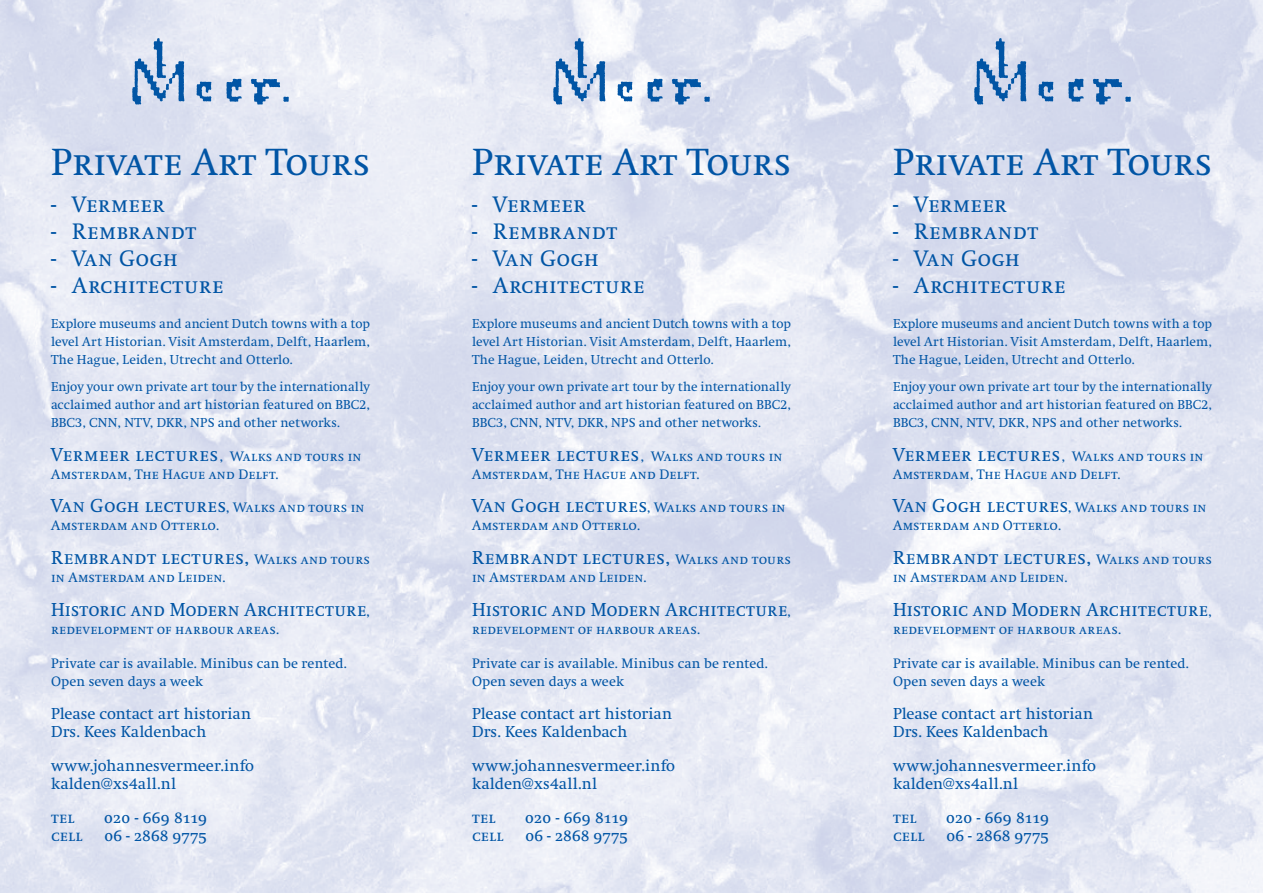
<style>
.page{position:relative;width:1263px;height:893px;background:#fff}
.page>*{position:absolute;margin:0;border:0;box-sizing:border-box;transform-origin:0 0}
.t1{font:39.3px "Swift SC";color:#0155a5}
.t2{font:23.25px "Swift SC";letter-spacing:.015em;color:#0155a5}
.t3{font:19.5px "Swift SC";letter-spacing:.015em;color:#0155a5}
.t4{font:16.5px/18px "Swift";letter-spacing:.005em;color:#0155a5}
.t5{font:16.5px "Swift SC";color:#0155a5}
.t6{font:14.25px/18px "Swift SC";letter-spacing:.02em;color:#0155a5}
.t7{font:14.25px/18px "Swift";letter-spacing:.01em;color:#0155a5}
.t8{font:13.5px/18px "Swift";letter-spacing:.01em;color:#0155a5;text-align:justify}
.s1{font-size:19.5px}
.s2{font-size:14.25px}
</style>
<div class="page">
<img style="left:0;top:0;width:1263px;height:893px">
<svg style="left:671px;top:79px;width:39px;height:26px"></svg>
<svg style="left:647px;top:79px;width:16px;height:23px"></svg>
<svg style="left:553px;top:38px;width:52px;height:67px;background:#a1bcdc"></svg>
<svg style="left:617px;top:81px;width:16px;height:21px"></svg>
<svg style="left:1092px;top:79px;width:39px;height:26px"></svg>
<svg style="left:1068px;top:79px;width:16px;height:23px"></svg>
<svg style="left:974px;top:38px;width:52px;height:67px;background:#99b5d8"></svg>
<svg style="left:1038px;top:81px;width:16px;height:21px"></svg>
<svg style="left:251px;top:79px;width:38px;height:26px"></svg>
<svg style="left:226px;top:79px;width:16px;height:23px"></svg>
<svg style="left:132px;top:38px;width:52px;height:67px;background:#9ebadb"></svg>
<svg style="left:196px;top:81px;width:16px;height:21px"></svg>
<h1 class="t1" style="left:51px;top:141px;width:320px">Private Art Tours</h1>
<h2 class="t2" style="left:51px;top:192px;width:115px">- Vermeer</h2>
<h2 class="t2" style="left:51px;top:219px;width:147px">- Rembrandt</h2>
<h2 class="t2" style="left:51px;top:246px;width:128px">- Van Gogh</h2>
<h2 class="t2" style="left:51px;top:273px;width:174px">- Architecture</h2>
<p class="t8" style="left:51px;top:315px;width:320px">Explore museums and ancient Dutch towns with a top level Art Historian. Visit Amsterdam, Delft, Haarlem, The Hague, Leiden, Utrecht and Otterlo.</p>
<p class="t8" style="left:51px;top:378px;width:320px">Enjoy your own private art tour by the internatio-nally acclaimed author and art historian featured on BBC2, BBC3, CNN, NTV, DKR, NPS and other networks.</p>
<p class="t6" style="left:51px;top:447px;width:312px"><span class="s1">Vermeer lectures</span> , Walks and tours in<br>Amsterdam, The Hague and Delft.</p>
<p class="t6" style="left:51px;top:499px;width:315px"><span class="s1">Van Gogh lectures</span>, Walks and tours in<br>Amsterdam and Otterlo.</p>
<h3 class="t3" style="left:51px;top:547px;width:320px">Rembrandt lectures, <span class="s2">Walks and tours</span></h3>
<p class="t6" style="left:51px;top:569px;width:176px">in Amsterdam and Leiden.</p>
<h3 class="t3" style="left:51px;top:599px;width:320px">Historic and Modern Architecture<span class="s2">,</span></h3>
<p class="t6" style="left:51px;top:620px;width:230px">redevelopment of harbour areas.</p>
<p class="t7" style="left:51px;top:654px;width:297px">Private car is available. Minibus can be rented.<br>Open seven days a week</p>
<p class="t4" style="left:51px;top:705px;width:202px">Please contact art historian<br>Drs. Kees Kaldenbach</p>
<p class="t4" style="left:51px;top:757px;width:205px">www.johannesvermeer.info kalden@xs4all.nl</p>
<p class="t5" style="left:51px;top:809px;width:25px">tel</p>
<p class="t5" style="left:104px;top:809px;width:105px">020 - 669 8119</p>
<p class="t5" style="left:51px;top:827px;width:33px">cell</p>
<p class="t5" style="left:104px;top:827px;width:104px">06 - 2868 9775</p>
<h1 class="t1" style="left:472px;top:141px;width:320px">Private Art Tours</h1>
<h2 class="t2" style="left:472px;top:192px;width:115px">- Vermeer</h2>
<h2 class="t2" style="left:472px;top:219px;width:147px">- Rembrandt</h2>
<h2 class="t2" style="left:472px;top:246px;width:128px">- Van Gogh</h2>
<h2 class="t2" style="left:472px;top:273px;width:174px">- Architecture</h2>
<p class="t8" style="left:472px;top:315px;width:320px">Explore museums and ancient Dutch towns with a top level Art Historian. Visit Amsterdam, Delft, Haarlem, The Hague, Leiden, Utrecht and Otterlo.</p>
<p class="t8" style="left:472px;top:378px;width:320px">Enjoy your own private art tour by the internatio-nally acclaimed author and art historian featured on BBC2, BBC3, CNN, NTV, DKR, NPS and other networks.</p>
<p class="t6" style="left:472px;top:447px;width:312px"><span class="s1">Vermeer lectures</span> , Walks and tours in<br>Amsterdam, The Hague and Delft.</p>
<p class="t6" style="left:472px;top:499px;width:315px"><span class="s1">Van Gogh lectures</span>, Walks and tours in<br>Amsterdam and Otterlo.</p>
<h3 class="t3" style="left:472px;top:547px;width:320px">Rembrandt lectures, <span class="s2">Walks and tours</span></h3>
<p class="t6" style="left:472px;top:569px;width:176px">in Amsterdam and Leiden.</p>
<h3 class="t3" style="left:472px;top:599px;width:320px">Historic and Modern Architecture<span class="s2">,</span></h3>
<p class="t6" style="left:472px;top:620px;width:230px">redevelopment of harbour areas.</p>
<p class="t7" style="left:472px;top:654px;width:297px">Private car is available. Minibus can be rented.<br>Open seven days a week</p>
<p class="t4" style="left:472px;top:705px;width:202px">Please contact art historian<br>Drs. Kees Kaldenbach</p>
<p class="t4" style="left:472px;top:757px;width:205px">www.johannesvermeer.info kalden@xs4all.nl</p>
<p class="t5" style="left:472px;top:809px;width:25px">tel</p>
<p class="t5" style="left:525px;top:809px;width:105px">020 - 669 8119</p>
<p class="t5" style="left:472px;top:827px;width:33px">cell</p>
<p class="t5" style="left:525px;top:827px;width:104px">06 - 2868 9775</p>
<h1 class="t1" style="left:893px;top:141px;width:320px">Private Art Tours</h1>
<h2 class="t2" style="left:893px;top:192px;width:115px">- Vermeer</h2>
<h2 class="t2" style="left:893px;top:219px;width:147px">- Rembrandt</h2>
<h2 class="t2" style="left:893px;top:246px;width:128px">- Van Gogh</h2>
<h2 class="t2" style="left:893px;top:273px;width:174px">- Architecture</h2>
<p class="t8" style="left:893px;top:315px;width:320px">Explore museums and ancient Dutch towns with a top level Art Historian. Visit Amsterdam, Delft, Haarlem, The Hague, Leiden, Utrecht and Otterlo.</p>
<p class="t8" style="left:893px;top:378px;width:320px">Enjoy your own private art tour by the internatio-nally acclaimed author and art historian featured on BBC2, BBC3, CNN, NTV, DKR, NPS and other networks.</p>
<p class="t6" style="left:893px;top:447px;width:312px"><span class="s1">Vermeer lectures</span> , Walks and tours in<br>Amsterdam, The Hague and Delft.</p>
<p class="t6" style="left:893px;top:499px;width:315px"><span class="s1">Van Gogh lectures</span>, Walks and tours in<br>Amsterdam and Otterlo.</p>
<h3 class="t3" style="left:893px;top:547px;width:320px">Rembrandt lectures, <span class="s2">Walks and tours</span></h3>
<p class="t6" style="left:893px;top:569px;width:176px">in Amsterdam and Leiden.</p>
<h3 class="t3" style="left:893px;top:599px;width:320px">Historic and Modern Architecture<span class="s2">,</span></h3>
<p class="t6" style="left:893px;top:620px;width:230px">redevelopment of harbour areas.</p>
<p class="t7" style="left:893px;top:654px;width:297px">Private car is available. Minibus can be rented.<br>Open seven days a week</p>
<p class="t4" style="left:893px;top:705px;width:202px">Please contact art historian<br>Drs. Kees Kaldenbach</p>
<p class="t4" style="left:893px;top:757px;width:205px">www.johannesvermeer.info kalden@xs4all.nl</p>
<p class="t5" style="left:893px;top:809px;width:25px">tel</p>
<p class="t5" style="left:946px;top:809px;width:105px">020 - 669 8119</p>
<p class="t5" style="left:893px;top:827px;width:33px">cell</p>
<p class="t5" style="left:946px;top:827px;width:104px">06 - 2868 9775</p>
</div>
